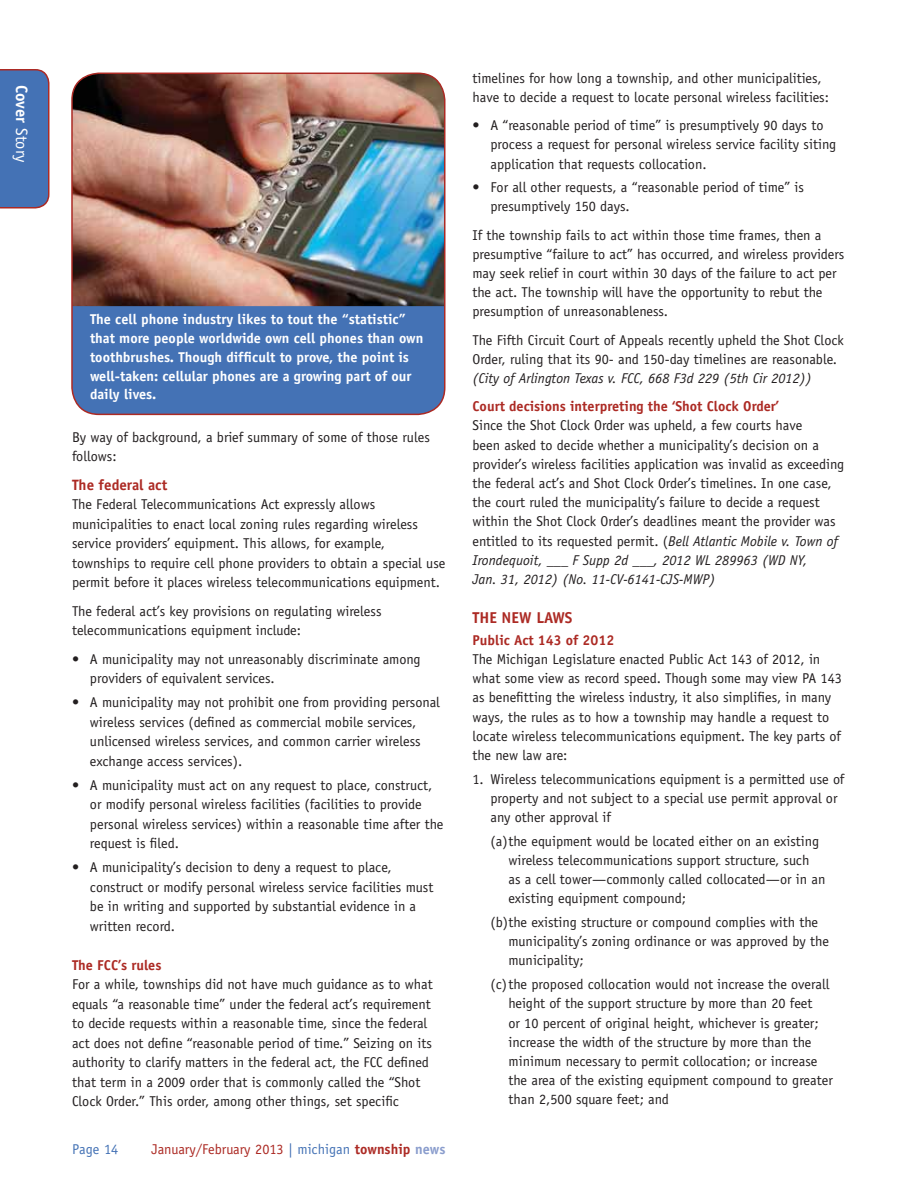
<style>
.page{position:relative;width:918px;height:1188px;background:#fff}
.page>*{position:absolute;margin:0;border:0;box-sizing:border-box;transform-origin:0 0}
.t1{font:700 16.5px "Officina Sans";color:#fff}
.t2{font:700 15.75px "Officina Sans";color:#ac2a24}
.t3{font:700 15px "Officina Sans";color:#ac2a24}
.t4{font:14.25px/19.2px "Officina Sans";color:#231f20}
.t5{font:700 14.25px/18.8px "Officina Sans";color:#fff}
.t6{font:700 14.25px "Officina Sans";color:#ac2a24}
.t7{font:italic 14.25px "Officina Sans";color:#231f20}
.t8{font:14.25px "Officina Sans";color:#ac2a24}
.t9{font:14.25px "Officina Sans";color:#4472b5}
.s1{font-weight:400}
.s2{color:#4472b5}
.s3{font-weight:700}
.s4{font-weight:700;color:#8a9dcd}
.s5{font-style:italic}
</style>
<div class="page">
<svg style="left:0;top:69px;width:50px;height:139px;background:#4c71af"></svg>
<div style="left:72px;top:73px;width:373px;height:341px;background:#4472b5;border-radius:27px"></div>
<img style="left:72px;top:73px;width:371px;height:233px">
<div style="left:71px;top:73px;width:375px;height:342px;border:2px solid #ac2a24;border-radius:27px"></div>
<p class="t1" style="left:28px;top:85px;width:79px;rotate:90deg">Cover <span class="s1">Story</span></p>
<p class="t5" style="left:90px;top:311px;width:335px">The cell phone industry likes to tout the “statistic” that more people worldwide own cell phones than own toothbrushes. Though difficult to prove, the point is well-taken: cellular phones are a growing part of our daily lives.</p>
<p class="t4" style="left:72px;top:428px;width:359px">By way of background, a brief summary of some of those rules follows:</p>
<p class="t3" style="left:72px;top:479px;width:97px">The federal act</p>
<p class="t4" style="left:72px;top:496px;width:375px">The Federal Telecommunications Act expressly allows municipalities to enact local zoning rules regarding wireless service providers’ equipment. This allows, for example, townships to require cell phone providers to obtain a special use permit before it places wireless telecommunications equipment.</p>
<p class="t4" style="left:72px;top:602px;width:311px">The federal act’s key provisions on regulating wireless telecommunications equipment include:</p>
<p class="t4" style="left:90px;top:650px;width:332px;text-indent:-18px">• A municipality may not unreasonably discriminate among providers of equivalent services.</p>
<p class="t4" style="left:90px;top:694px;width:352px;text-indent:-18px">• A municipality may not prohibit one from providing personal wireless services (defined as commercial mobile services, unlicensed wireless services, and common carrier wireless exchange access services).</p>
<p class="t4" style="left:90px;top:776px;width:355px;text-indent:-18px">• A municipality must act on any request to place, construct, or modify personal wireless facilities (facilities to provide personal wireless services) within a reasonable time after the request is filed.</p>
<p class="t4" style="left:90px;top:859px;width:345px;text-indent:-18px">• A municipality’s decision to deny a request to place, construct or modify personal wireless service facilities must be in writing and supported by substantial evidence in a written record.</p>
<p class="t6" style="left:72px;top:959px;width:91px">The FCC’s rules</p>
<p class="t4" style="left:72px;top:976px;width:362px">For a while, townships did not have much guidance as to what equals “a reasonable time” under the federal act’s requirement to decide requests within a reasonable time, since the federal act does not define “reasonable period of time.” Seizing on its authority to clarify matters in the federal act, the FCC defined that term in a 2009 order that is commonly called the “Shot Clock Order.” This order, among other things, set specific</p>
<p class="t9" style="left:72px;top:1144px;width:48px">Page 14</p>
<p class="t8" style="left:152px;top:1144px;width:295px">January/February 2013 <span class="s2">| michigan</span> <span class="s3">township</span> <span class="s4">news</span></p>
<p class="t4" style="left:472px;top:70px;width:358px">timelines for how long a township, and other municipalities, have to decide a request to locate personal wireless facilities:</p>
<p class="t4" style="left:490px;top:117px;width:347px;text-indent:-18px">• A “reasonable period of time” is presumptively 90 days to process a request for personal wireless service facility siting application that requests collocation.</p>
<p class="t4" style="left:490px;top:179px;width:315px;text-indent:-18px">• For all other requests, a “reasonable period of time” is presumptively 150 days.</p>
<p class="t4" style="left:472px;top:226px;width:373px">If the township fails to act within those time frames, then a presumptive “failure to act” has occurred, and wireless providers may seek relief in court within 30 days of the failure to act per the act. The township will have the opportunity to rebut the presumption of unreasonableness.</p>
<p class="t4" style="left:472px;top:331px;width:373px">The Fifth Circuit Court of Appeals recently upheld the Shot Clock<br>Order, ruling that its 90- and 150-day timelines are reasonable.</p>
<p class="t7" style="left:472px;top:373px;width:341px">(City of Arlington Texas v. FCC, 668 F3d 229 (5th Cir 2012))</p>
<p class="t6" style="left:472px;top:401px;width:308px">Court decisions interpreting the ‘Shot Clock Order’</p>
<p class="t4" style="left:472px;top:417px;width:373px">Since the Shot Clock Order was upheld, a few courts have<br>been asked to decide whether a municipality’s decision on a provider’s wireless facilities application was invalid as exceeding the federal act’s and Shot Clock Order’s timelines. In one case, the court ruled the municipality’s failure to decide a request within the Shot Clock Order’s deadlines meant the provider was entitled to its requested permit. (<span class="s5">Bell Atlantic Mobile v. Town of Irondequoit, ___ F Supp 2d ___, 2012 WL 289963 (WD NY,<br>Jan. 31, 2012) (No. 11-CV-6141-CJS-MWP)</span></p>
<p class="t2" style="left:472px;top:611px;width:102px">THE NEW LAWS</p>
<p class="t6" style="left:472px;top:635px;width:143px">Public Act 143 of 2012</p>
<p class="t4" style="left:472px;top:651px;width:371px">The Michigan Legislature enacted Public Act 143 of 2012, in what some view as record speed. Though some may view PA 143 as benefitting the wireless industry, it also simplifies, in many ways, the rules as to how a township may handle a request to locate wireless telecommunications equipment. The key parts of the new law are:</p>
<p class="t4" style="left:490px;top:770px;width:355px;text-indent:-18px">1. Wireless telecommunications equipment is a permitted use of property and not subject to a special use permit approval or any other approval if</p>
<p class="t4" style="left:508px;top:833px;width:318px;text-indent:-18px">(a) the equipment would be located either on an existing wireless telecommunications support structure, such<br>as a cell tower—commonly called collocated—or in an existing equipment compound;</p>
<p class="t4" style="left:508px;top:914px;width:322px;text-indent:-18px">(b) the existing structure or compound complies with the municipality’s zoning ordinance or was approved by the municipality;</p>
<p class="t4" style="left:508px;top:976px;width:326px;text-indent:-18px">(c) the proposed collocation would not increase the overall height of the support structure by more than 20 feet<br>or 10 percent of original height, whichever is greater; increase the width of the structure by more than the minimum necessary to permit collocation; or increase the area of the existing equipment compound to greater than 2,500 square feet; and</p>
</div>
